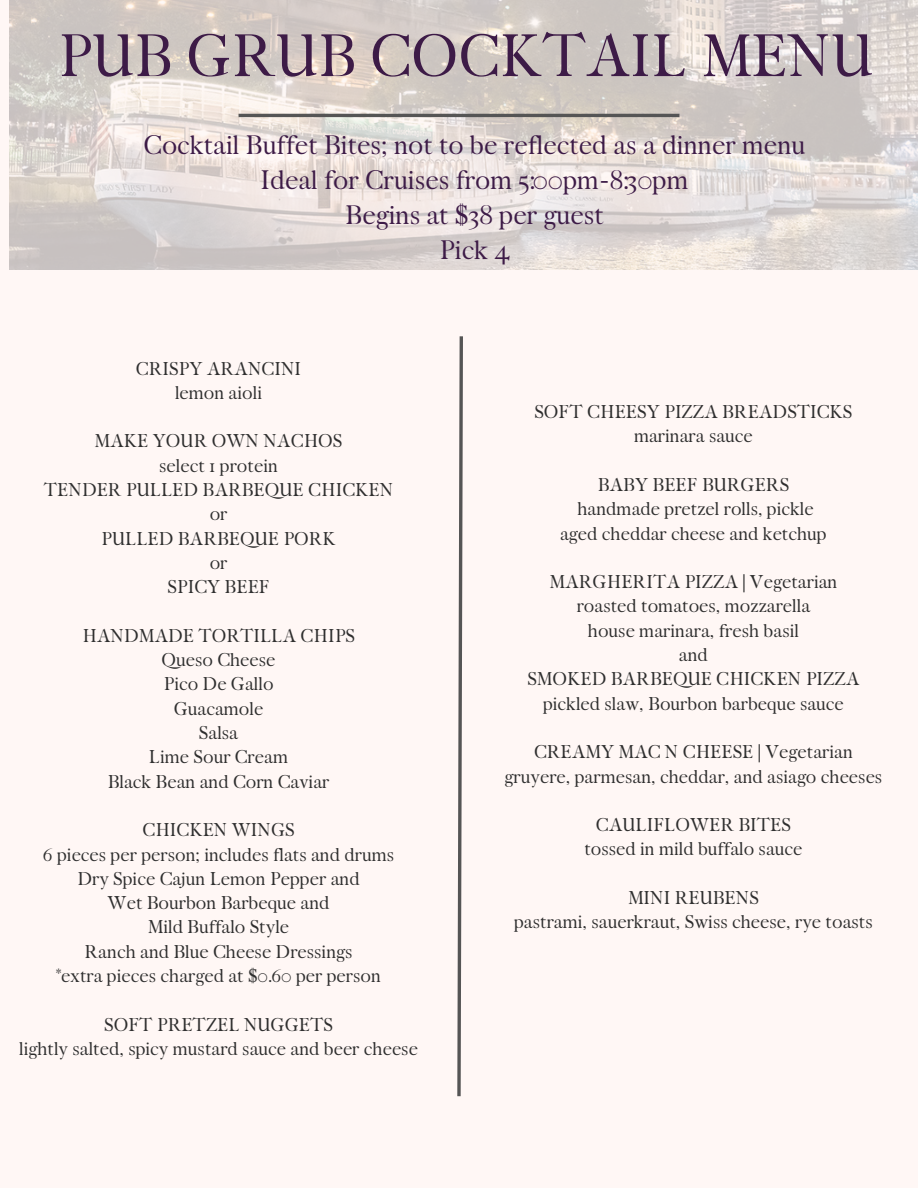
<style>
.page{position:relative;width:918px;height:1188px;background:#fff7f5}
.page>*{position:absolute;margin:0;border:0;box-sizing:border-box;transform-origin:0 0}
.t1{font:56.85px "Faraz";color:#3d1b47}
.t2{font:25.5px/34.8px "Faraz";color:#3d1b47;text-align:center}
.t3{font:17.7px "Faraz";color:#2e2e2e}
</style>
<div class="page">
<img style="left:9px;top:0;width:909px;height:270px">
<hr style="left:239px;top:114px;width:440px;height:3px;background:#555">
<svg style="left:457px;top:336px;width:6px;height:761px"></svg>
<h1 class="t1" style="left:57px;top:22px;width:818px">PUB GRUB COCKTAIL MENU</h1>
<h2 class="t2" style="left:144px;top:128px;width:663px">Cocktail Buffet Bites; not to be reflected as a dinner menu<br>Ideal for Cruises from 5:00pm-8:30pm<br>Begins at $38 per guest<br>Pick 4</h2>
<p class="t3" style="left:136px;top:358px;width:167px">CRISPY ARANCINI</p>
<p class="t3" style="left:175px;top:382px;width:89px">lemon aioli</p>
<p class="t3" style="left:95px;top:431px;width:249px">MAKE YOUR OWN NACHOS</p>
<p class="t3" style="left:159px;top:455px;width:120px">select 1 protein</p>
<p class="t3" style="left:44px;top:479px;width:351px">TENDER PULLED BARBEQUE CHICKEN</p>
<p class="t3" style="left:210px;top:503px;width:19px">or</p>
<p class="t3" style="left:101px;top:528px;width:236px">PULLED BARBEQUE PORK</p>
<p class="t3" style="left:210px;top:552px;width:19px">or</p>
<p class="t3" style="left:167px;top:576px;width:104px">SPICY BEEF</p>
<p class="t3" style="left:82px;top:625px;width:275px">HANDMADE TORTILLA CHIPS</p>
<p class="t3" style="left:162px;top:649px;width:116px">Queso Cheese</p>
<p class="t3" style="left:164px;top:674px;width:112px">Pico De Gallo</p>
<p class="t3" style="left:174px;top:698px;width:91px">Guacamole</p>
<p class="t3" style="left:199px;top:722px;width:41px">Salsa</p>
<p class="t3" style="left:149px;top:746px;width:141px">Lime Sour Cream</p>
<p class="t3" style="left:108px;top:771px;width:223px">Black Bean and Corn Caviar</p>
<p class="t3" style="left:142px;top:819px;width:154px">CHICKEN WINGS</p>
<p class="t3" style="left:43px;top:844px;width:353px">6 pieces per person; includes flats and drums</p>
<p class="t3" style="left:77px;top:868px;width:284px">Dry Spice Cajun Lemon Pepper and</p>
<p class="t3" style="left:108px;top:892px;width:223px">Wet Bourbon Barbeque and</p>
<p class="t3" style="left:148px;top:917px;width:143px">Mild Buffalo Style</p>
<p class="t3" style="left:85px;top:941px;width:269px">Ranch and Blue Cheese Dressings</p>
<p class="t3" style="left:56px;top:965px;width:326px">*extra pieces charged at $0.60 per person</p>
<p class="t3" style="left:104px;top:1014px;width:230px">SOFT PRETZEL NUGGETS</p>
<p class="t3" style="left:19px;top:1038px;width:400px">lightly salted, spicy mustard sauce and beer cheese</p>
<p class="t3" style="left:534px;top:401px;width:320px">SOFT CHEESY PIZZA BREADSTICKS</p>
<p class="t3" style="left:634px;top:425px;width:120px">marinara sauce</p>
<p class="t3" style="left:598px;top:474px;width:193px">BABY BEEF BURGERS</p>
<p class="t3" style="left:577px;top:498px;width:238px">handmade pretzel rolls, pickle</p>
<p class="t3" style="left:560px;top:523px;width:268px">aged cheddar cheese and ketchup</p>
<p class="t3" style="left:550px;top:571px;width:289px">MARGHERITA PIZZA | Vegetarian</p>
<p class="t3" style="left:577px;top:596px;width:235px">roasted tomatoes, mozzarella</p>
<p class="t3" style="left:588px;top:620px;width:213px">house marinara, fresh basil</p>
<p class="t3" style="left:679px;top:644px;width:31px">and</p>
<p class="t3" style="left:527px;top:668px;width:334px">SMOKED BARBEQUE CHICKEN PIZZA</p>
<p class="t3" style="left:543px;top:693px;width:302px">pickled slaw, Bourbon barbeque sauce</p>
<p class="t3" style="left:534px;top:741px;width:320px">CREAMY MAC N CHEESE | Vegetarian</p>
<p class="t3" style="left:505px;top:766px;width:379px">gruyere, parmesan, cheddar, and asiago cheeses</p>
<p class="t3" style="left:596px;top:814px;width:197px">CAULIFLOWER BITES</p>
<p class="t3" style="left:584px;top:839px;width:220px">tossed in mild buffalo sauce</p>
<p class="t3" style="left:628px;top:887px;width:132px">MINI REUBENS</p>
<p class="t3" style="left:514px;top:911px;width:360px">pastrami, sauerkraut, Swiss cheese, rye toasts</p>
</div>
